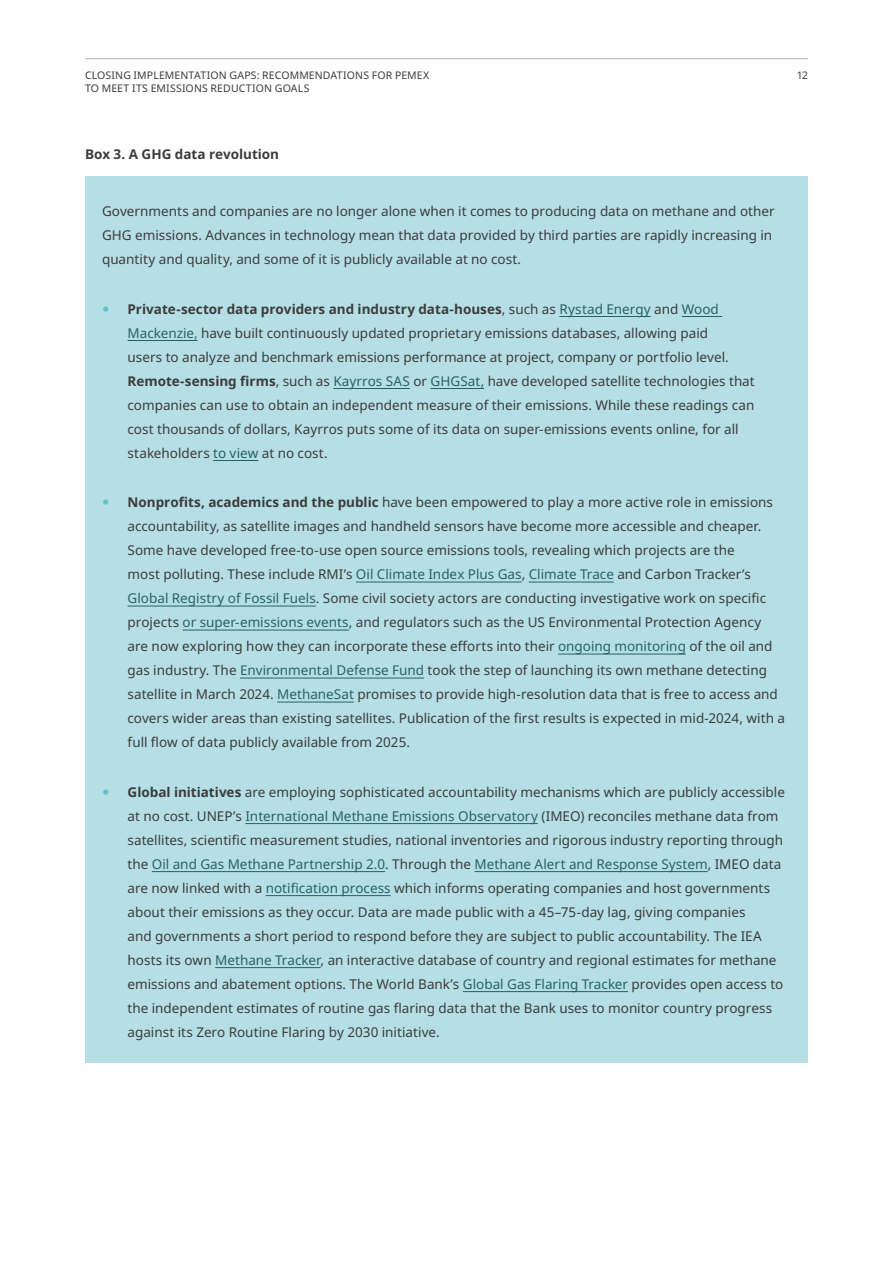
<style>
.page{position:relative;width:893px;height:1263px;background:#fff}
.page>*{position:absolute;margin:0;border:0;box-sizing:border-box;transform-origin:0 0}
.t1{font:13.5px/24px "Noto Sans";color:#3c3c3b}
.t2{font:700 13.5px "Noto Sans";color:#3c3c3b}
.t3{font:10.5px/13.2px "Noto Sans";letter-spacing:.01em;color:#3c3c3b}
.s1{font-weight:700}
.s2{color:#286168}
</style>
<div class="page">
<hr style="left:85px;top:58px;width:723px;height:1px;background:#b3b2b2">
<div style="left:85px;top:176px;width:723px;height:886px;background:#b6dfe5"></div>
<hr style="left:559px;top:316px;width:92px;height:1px;background:#286168">
<hr style="left:682px;top:316px;width:40px;height:1px;background:#286168">
<hr style="left:128px;top:340px;width:70px;height:1px;background:#286168">
<hr style="left:333px;top:388px;width:77px;height:1px;background:#286168">
<hr style="left:430px;top:388px;width:54px;height:1px;background:#286168">
<hr style="left:213px;top:460px;width:45px;height:1px;background:#286168">
<hr style="left:356px;top:582px;width:166px;height:1px;background:#286168">
<hr style="left:529px;top:582px;width:85px;height:1px;background:#286168">
<hr style="left:128px;top:606px;width:188px;height:1px;background:#286168">
<hr style="left:183px;top:630px;width:166px;height:1px;background:#286168">
<hr style="left:558px;top:654px;width:128px;height:1px;background:#286168">
<hr style="left:240px;top:678px;width:184px;height:1px;background:#286168">
<hr style="left:277px;top:702px;width:77px;height:1px;background:#286168">
<hr style="left:245px;top:823px;width:293px;height:1px;background:#286168">
<hr style="left:152px;top:871px;width:233px;height:1px;background:#286168">
<hr style="left:474px;top:871px;width:234px;height:1px;background:#286168">
<hr style="left:266px;top:895px;width:125px;height:1px;background:#286168">
<hr style="left:215px;top:967px;width:106px;height:1px;background:#286168">
<hr style="left:463px;top:991px;width:165px;height:1px;background:#286168">
<p class="t3" style="left:85px;top:69px;width:346px">CLOSING IMPLEMENTATION GAPS: RECOMMENDATIONS FOR PEMEX<br>TO MEET ITS EMISSIONS REDUCTION GOALS</p>
<p class="t3" style="left:798px;top:69px;width:12px">12</p>
<p class="t2" style="left:85px;top:145px;width:196px">Box 3. A GHG data revolution</p>
<p class="t1" style="left:102px;top:199px;width:674px">Governments and companies are no longer alone when it comes to producing data on methane and other<br>GHG emissions. Advances in technology mean that data provided by third parties are rapidly increasing in quantity and quality, and some of it is publicly available at no cost.</p>
<p class="t1" style="left:128px;top:297px;width:629px"><span class="s1">Private-sector data providers and industry data-houses</span>, such as <span class="s2">Rystad Energy</span> and <span class="s2">Wood Mackenzie,</span> have built continuously updated proprietary emissions databases, allowing paid<br>users to analyze and benchmark emissions performance at project, company or portfolio level.<br><span class="s1">Remote-sensing firms</span>, such as <span class="s2">Kayrros SAS</span> or <span class="s2">GHGSat,</span> have developed satellite technologies that companies can use to obtain an independent measure of their emissions. While these readings can cost thousands of dollars, Kayrros puts some of its data on super-emissions events online, for all stakeholders <span class="s2">to view</span> at no cost.</p>
<p class="t1" style="left:128px;top:490px;width:659px"><span class="s1">Nonprofits, academics and the public</span> have been empowered to play a more active role in emissions accountability, as satellite images and handheld sensors have become more accessible and cheaper.<br>Some have developed free-to-use open source emissions tools, revealing which projects are the<br>most polluting. These include RMI’s <span class="s2">Oil Climate Index Plus Gas</span>, <span class="s2">Climate Trace</span> and Carbon Tracker’s <span class="s2">Global Registry of Fossil Fuels</span>. Some civil society actors are conducting investigative work on specific projects <span class="s2">or super-emissions events</span>, and regulators such as the US Environmental Protection Agency are now exploring how they can incorporate these efforts into their <span class="s2">ongoing monitoring</span> of the oil and gas industry. The <span class="s2">Environmental Defense Fund</span> took the step of launching its own methane detecting satellite in March 2024. <span class="s2">MethaneSat</span> promises to provide high-resolution data that is free to access and covers wider areas than existing satellites. Publication of the first results is expected in mid-2024, with a full flow of data publicly available from 2025.</p>
<p class="t1" style="left:128px;top:780px;width:659px"><span class="s1">Global initiatives</span> are employing sophisticated accountability mechanisms which are publicly accessible at no cost. UNEP’s <span class="s2">International Methane Emissions Observatory</span> (IMEO) reconciles methane data from satellites, scientific measurement studies, national inventories and rigorous industry reporting through the <span class="s2">Oil and Gas Methane Partnership 2.0</span>. Through the <span class="s2">Methane Alert and Response System</span>, IMEO data are now linked with a <span class="s2">notification process</span> which informs operating companies and host governments about their emissions as they occur. Data are made public with a 45–75-day lag, giving companies<br>and governments a short period to respond before they are subject to public accountability. The IEA hosts its own <span class="s2">Methane Tracker</span>, an interactive database of country and regional estimates for methane emissions and abatement options. The World Bank’s <span class="s2">Global Gas Flaring Tracker</span> provides open access to the independent estimates of routine gas flaring data that the Bank uses to monitor country progress against its Zero Routine Flaring by 2030 initiative.</p>
</div>
